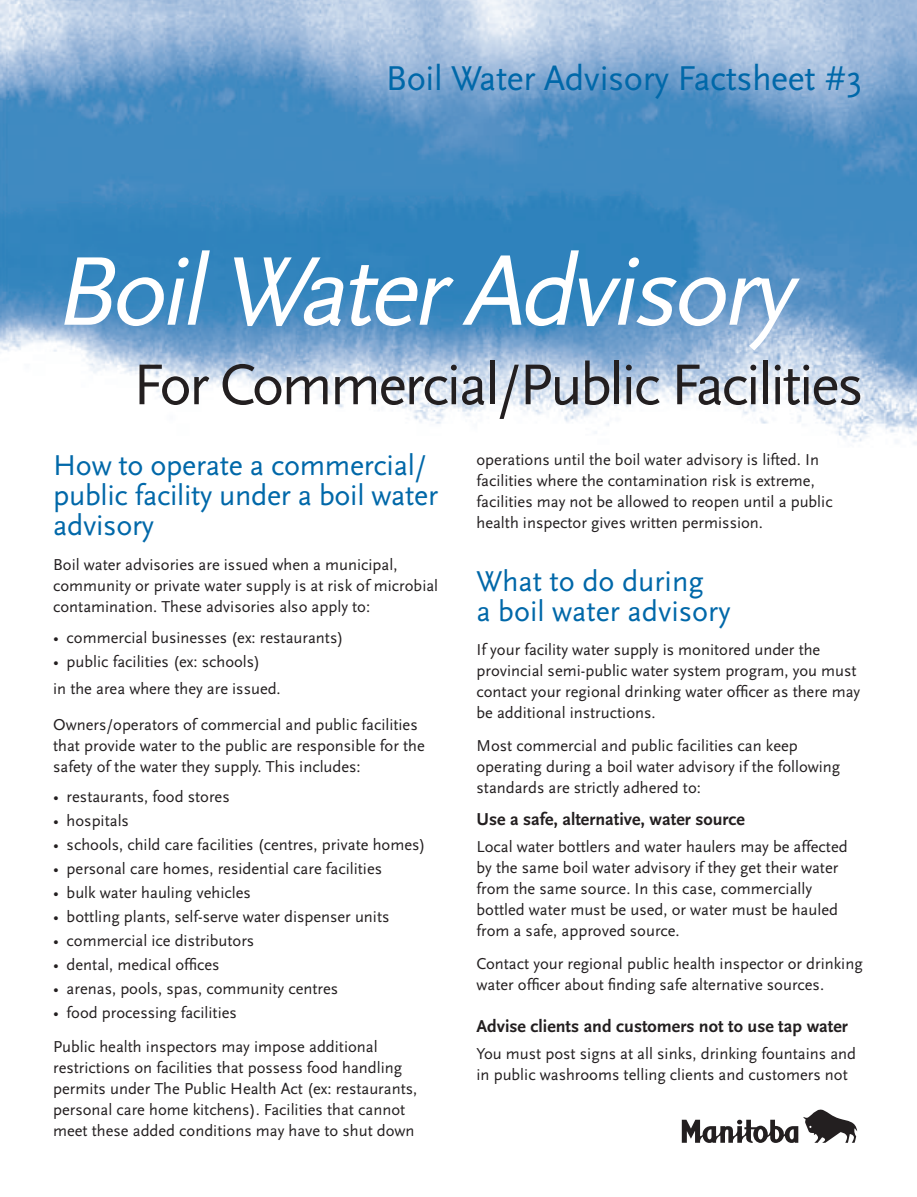
<style>
.page{position:relative;width:917px;height:1197px;background:#fff}
.page>*{position:absolute;margin:0;border:0;box-sizing:border-box;transform-origin:0 0}
.t1{font:italic 102px "Scala Sans";color:#fff}
.t2{font:60px "Scala Sans";letter-spacing:-.04em;color:#231f20}
.t3{font:36px "Scala Sans";letter-spacing:-.01em;color:#0068a9}
.t4{font:30px/30px "Scala Sans";letter-spacing:-.01em;color:#0068a9}
.t5{font:700 18px "Scala Sans";color:#231f20}
.t6{font:16.5px/21px "Scala Sans";color:#231f20}
</style>
<div class="page">
<img style="left:0;top:0;width:916px;height:445px">
<svg style="left:681px;top:1110px;width:175px;height:33px"></svg>
<h3 class="t3" style="left:385px;top:59px;width:478px">Boil Water Advisory Factsheet #3</h3>
<h1 class="t1" style="left:53px;top:236px;width:739px">BoilWaterAdvisory</h1>
<h2 class="t2" style="left:133px;top:352px;width:732px">For Commercial/Public Facilities</h2>
<h3 class="t4" style="left:53px;top:451px;width:386px">How to operate a commercial/ public facility under a boil water advisory</h3>
<p class="t6" style="left:53px;top:554px;width:386px">Boil water advisories are issued when a municipal, community or private water supply is at risk of microbial contamination. These advisories also apply to:</p>
<p class="t6" style="left:53px;top:627px;width:292px">• commercial businesses (ex: restaurants)</p>
<p class="t6" style="left:53px;top:648px;width:229px;line-height:27px">• public facilities (ex: schools)<br>in the area where they are issued.</p>
<p class="t6" style="left:53px;top:714px;width:373px">Owners/operators of commercial and public facilities that provide water to the public are responsible for the safety of the water they supply. This includes:</p>
<p class="t6" style="left:53px;top:786px;width:178px">• restaurants, food stores</p>
<p class="t6" style="left:53px;top:810px;width:77px">• hospitals</p>
<p class="t6" style="left:53px;top:835px;width:373px">• schools, child care facilities (centres, private homes)</p>
<p class="t6" style="left:53px;top:859px;width:330px">• personal care homes, residential care facilities</p>
<p class="t6" style="left:53px;top:883px;width:199px">• bulk water hauling vehicles</p>
<p class="t6" style="left:53px;top:907px;width:338px">• bottling plants, self-serve water dispenser units</p>
<p class="t6" style="left:53px;top:931px;width:202px">• commercial ice distributors</p>
<p class="t6" style="left:53px;top:955px;width:168px">• dental, medical offices</p>
<p class="t6" style="left:53px;top:979px;width:286px">• arenas, pools, spas, community centres</p>
<p class="t6" style="left:53px;top:996px;width:326px;line-height:33.8px">• food processing facilities<br>Public health inspectors may impose additional</p>
<p class="t6" style="left:53px;top:1057px;width:365px">restrictions on facilities that possess food handling permits under The Public Health Act (ex: restaurants, personal care home kitchens). Facilities that cannot meet these added conditions may have to shut down</p>
<p class="t6" style="left:476px;top:450px;width:357px">operations until the boil water advisory is lifted. In facilities where the contamination risk is extreme, facilities may not be allowed to reopen until a public health inspector gives written permission.</p>
<h3 class="t4" style="left:476px;top:567px;width:255px">What to do during<br>a boil water advisory</h3>
<p class="t6" style="left:476px;top:640px;width:385px">If your facility water supply is monitored under the provincial semi-public water system program, you must contact your regional drinking water officer as there may be additional instructions.</p>
<p class="t6" style="left:476px;top:736px;width:365px">Most commercial and public facilities can keep operating during a boil water advisory if the following standards are strictly adhered to:</p>
<p class="t5" style="left:476px;top:809px;width:270px">Use a safe, alternative, water source</p>
<p class="t6" style="left:476px;top:836px;width:372px">Local water bottlers and water haulers may be affected by the same boil water advisory if they get their water from the same source. In this case, commercially bottled water must be used, or water must be hauled from a safe, approved source.</p>
<p class="t6" style="left:476px;top:953px;width:387px">Contact your regional public health inspector or drinking water officer about finding safe alternative sources.</p>
<p class="t5" style="left:476px;top:1016px;width:373px">Advise clients and customers not to use tap water</p>
<p class="t6" style="left:476px;top:1043px;width:381px">You must post signs at all sinks, drinking fountains and in public washrooms telling clients and customers not</p>
</div>
